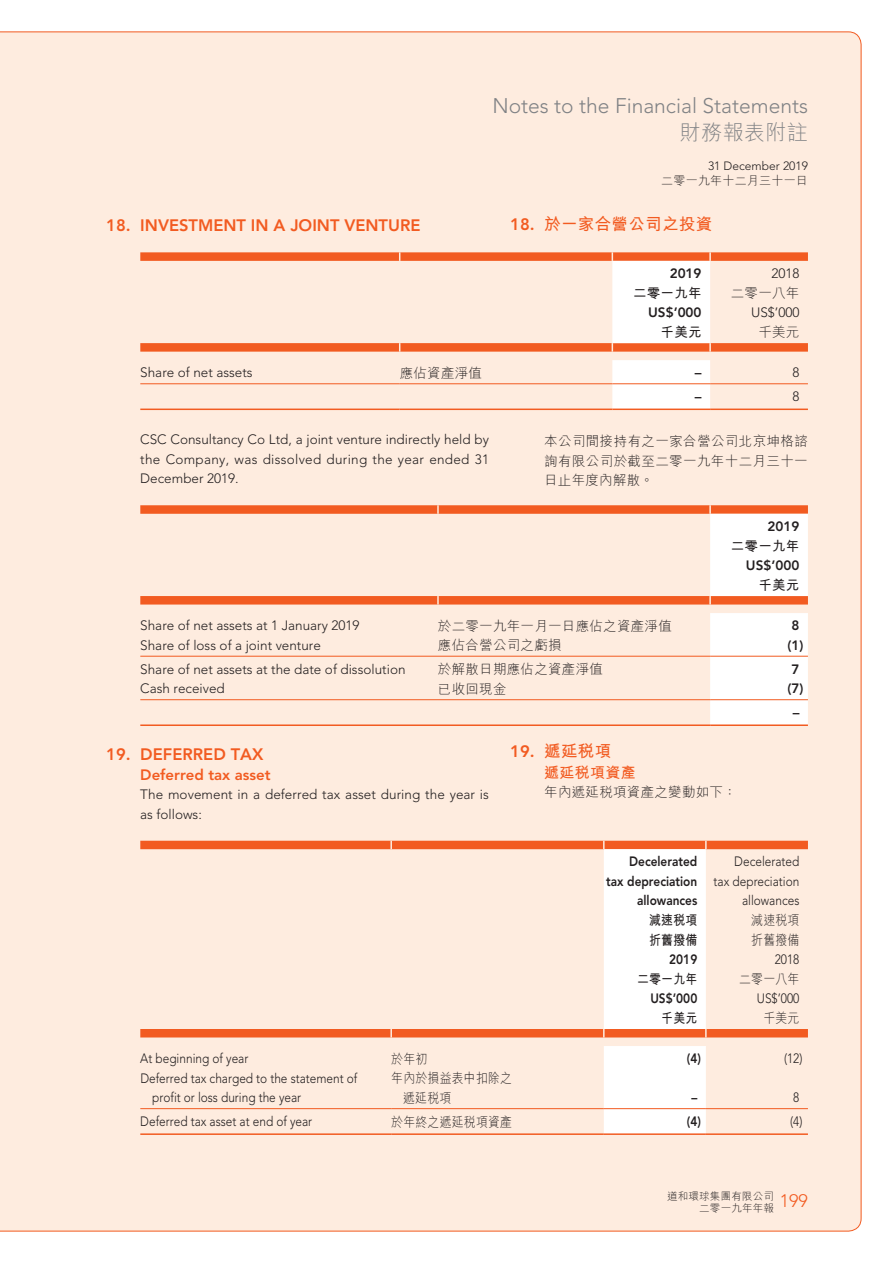
<style>
.page{position:relative;width:893px;height:1263px;background:#fff}
.page>*{position:absolute;margin:0;border:0;box-sizing:border-box;transform-origin:0 0}
.t1{font:300 21px "Avenir LT Std";color:#808285}
.t2{font:300 21px "M Hei HK";letter-spacing:.02em;color:#808285}
.t3{font:800 16.5px "Avenir LT Std";color:#f25b21}
.t4{font:700 16.5px "M Hei HK";letter-spacing:.02em;color:#f25b21}
.t5{font:800 15px "Avenir LT Std";color:#f25b21}
.t6{font:700 15px "M Hei HK";letter-spacing:.02em;color:#f25b21}
.t7{font:300 13.5px/19.5px "Avenir LT Std";color:#231f20;text-align:justify}
.t8{font:300 13.5px/19.5px "Avenir LT Std";color:#231f20;text-align:right;scale:.88 1}
.t9{font:300 13.5px/19.5px "M Hei HK";letter-spacing:.02em;color:#231f20;text-align:justify}
.t10{font:800 13.5px/19.5px "Avenir LT Std";color:#231f20;text-align:right;scale:.88 1}
.t11{font:300 13.5px/19.5px "M Hei HK";letter-spacing:.02em;color:#231f20;scale:.88 1}
.t12{font:800 13.5px/24px "Avenir LT Std";color:#231f20;text-align:center}
.t13{font:700 13.5px "M Hei HK";letter-spacing:.02em;color:#231f20}
.t14{font:700 13.5px/19.5px "M Hei HK";letter-spacing:.02em;color:#231f20;scale:.88 1}
.t15{font:300 12px "Avenir LT Std";color:#231f20}
.t16{font:300 12px "M Hei HK";letter-spacing:.02em;color:#231f20}
.t17{font:300 10.5px/12px "M Hei HK";letter-spacing:.02em;color:#231f20}
.s1{font-family:"Avenir LT Std";font-weight:800}
</style>
<div class="page">
<div style="left:0;top:32px;width:861px;height:1199px;background:#feecdf"></div>
<svg style="left:140px;top:252px;width:668px;height:100px;background:#fbd3be"></svg>
<svg style="left:612px;top:252px;width:99px;height:156px"></svg>
<hr style="left:140px;top:383px;width:260px;height:1px;background:#f25b21">
<hr style="left:400px;top:383px;width:212px;height:1px;background:#f25b21">
<hr style="left:612px;top:383px;width:98px;height:1px;background:#f25b21">
<hr style="left:710px;top:383px;width:98px;height:1px;background:#f25b21">
<hr style="left:140px;top:408px;width:260px;height:2px;background:#f25b21">
<hr style="left:400px;top:408px;width:212px;height:2px;background:#f25b21">
<hr style="left:612px;top:408px;width:98px;height:2px;background:#f25b21">
<hr style="left:710px;top:408px;width:98px;height:2px;background:#f25b21">
<svg style="left:140px;top:505px;width:569px;height:99px;background:#fbd3bf"></svg>
<svg style="left:437px;top:505px;width:2px;height:9px"></svg>
<svg style="left:437px;top:596px;width:2px;height:8px"></svg>
<svg style="left:709px;top:505px;width:99px;height:219px"></svg>
<hr style="left:140px;top:656px;width:298px;height:1px;background:#f25b21">
<hr style="left:438px;top:656px;width:272px;height:1px;background:#f25b21">
<hr style="left:710px;top:656px;width:98px;height:1px;background:#f25b21">
<hr style="left:140px;top:699px;width:298px;height:1px;background:#f25b21">
<hr style="left:438px;top:699px;width:272px;height:1px;background:#f25b21">
<hr style="left:710px;top:699px;width:98px;height:1px;background:#f25b21">
<hr style="left:140px;top:724px;width:298px;height:2px;background:#f25b21">
<hr style="left:438px;top:724px;width:272px;height:2px;background:#f25b21">
<hr style="left:710px;top:724px;width:98px;height:2px;background:#f25b21">
<svg style="left:140px;top:841px;width:668px;height:196px;background:#fde0cf"></svg>
<svg style="left:390px;top:841px;width:2px;height:8px"></svg>
<svg style="left:390px;top:1029px;width:2px;height:8px"></svg>
<svg style="left:603px;top:841px;width:104px;height:292px"></svg>
<hr style="left:140px;top:1108px;width:251px;height:1px;background:#f25b21">
<hr style="left:391px;top:1108px;width:213px;height:1px;background:#f25b21">
<hr style="left:604px;top:1108px;width:102px;height:1px;background:#f25b21">
<hr style="left:706px;top:1108px;width:102px;height:1px;background:#f25b21">
<hr style="left:140px;top:1133px;width:251px;height:2px;background:#f25b21">
<hr style="left:391px;top:1133px;width:213px;height:2px;background:#f25b21">
<hr style="left:604px;top:1133px;width:102px;height:2px;background:#f25b21">
<hr style="left:706px;top:1133px;width:102px;height:2px;background:#f25b21">
<h1 class="t1" style="left:492px;top:93px;width:317px">Notes to the Financial Statements</h1>
<h1 class="t2" style="left:680px;top:121px;width:130px">財務報表附註</h1>
<p class="t3" style="left:106px;top:215px;width:119px">18. INVESTMENT</p>
<p class="t3" style="left:251px;top:215px;width:116px">IN A JOINT VENT</p>
<p class="t3" style="left:388px;top:215px;width:32px">URE</p>
<p class="t15" style="left:708px;top:159px;width:101px">31 December 2019</p>
<p class="t16" style="left:661px;top:175px;width:148px">二零一九年十二月三十一日</p>
<p class="t4" style="left:510px;top:212px;width:203px"><span class="s1">18.</span> 於一家合營公司之投資</p>
<p class="t12" style="left:670px;top:261px;width:33px">2019</p>
<p class="t7" style="left:771px;top:264px;width:30px">2018</p>
<p class="t13" style="left:633px;top:283px;width:70px">二零一九年</p>
<p class="t9" style="left:731px;top:283px;width:70px">二零一八年</p>
<p class="t12" style="left:648px;top:300px;width:55px">US$’000</p>
<p class="t7" style="left:751px;top:303px;width:50px">US$’000</p>
<p class="t13" style="left:661px;top:322px;width:43px">千美元</p>
<p class="t9" style="left:758px;top:322px;width:43px">千美元</p>
<p class="t7" style="left:140px;top:363px;width:114px">Share of net assets</p>
<p class="t9" style="left:400px;top:363px;width:84px">應佔資產淨值</p>
<p class="t12" style="left:695px;top:361px;width:8px">–</p>
<p class="t7" style="left:792px;top:363px;width:9px">8</p>
<p class="t12" style="left:695px;top:385px;width:8px">–</p>
<p class="t7" style="left:792px;top:387px;width:9px">8</p>
<p class="t7" style="left:140px;top:430px;width:350px">CSC Consultancy Co Ltd, a joint venture indirectly held by the Company, was dissolved during the year ended 31<br>December 2019.</p>
<p class="t12" style="left:767px;top:514px;width:33px">2019</p>
<p class="t13" style="left:731px;top:536px;width:70px">二零一九年</p>
<p class="t12" style="left:746px;top:553px;width:55px">US$’000</p>
<p class="t13" style="left:758px;top:575px;width:43px">千美元</p>
<p class="t7" style="left:140px;top:616px;width:221px">Share of net assets at 1 January 2019</p>
<p class="t9" style="left:438px;top:616px;width:235px">於二零一九年一月一日應佔之資產淨值</p>
<p class="t12" style="left:791px;top:613px;width:9px">8</p>
<p class="t7" style="left:140px;top:635px;width:182px">Share of loss of a joint venture</p>
<p class="t9" style="left:438px;top:635px;width:125px">應佔合營公司之虧損</p>
<p class="t12" style="left:787px;top:633px;width:17px">(1)</p>
<p class="t7" style="left:140px;top:659px;width:267px">Share of net assets at the date of dissolution</p>
<p class="t9" style="left:438px;top:659px;width:166px">於解散日期應佔之資產淨值</p>
<p class="t12" style="left:791px;top:657px;width:9px">7</p>
<p class="t7" style="left:140px;top:679px;width:86px">Cash received</p>
<p class="t9" style="left:438px;top:679px;width:70px">已收回現金</p>
<p class="t12" style="left:787px;top:677px;width:17px">(7) –</p>
<p class="t3" style="left:106px;top:745px;width:159px">19. DEFERRED TAX</p>
<p class="t5" style="left:140px;top:766px;width:132px">Deferred tax asset</p>
<p class="t7" style="left:140px;top:785px;width:350px">The movement in a deferred tax asset during the year is as follows:</p>
<p class="t10" style="left:606px;top:852px;width:105px">Decelerated<br>tax depreciation allowances</p>
<p class="t8" style="left:714px;top:852px;width:99px">Decelerated<br>tax depreciation allowances</p>
<p class="t14" style="left:649px;top:909px;width:56px">減速稅項折舊撥備</p>
<p class="t11" style="left:751px;top:910px;width:56px">減速稅項折舊撥備</p>
<p class="t10" style="left:669px;top:949px;width:33px">2019</p>
<p class="t8" style="left:775px;top:949px;width:30px">2018</p>
<p class="t14" style="left:637px;top:968px;width:70px">二零一九年</p>
<p class="t11" style="left:739px;top:969px;width:70px">二零一八年</p>
<p class="t10" style="left:650px;top:988px;width:55px">US$’000</p>
<p class="t8" style="left:757px;top:988px;width:50px">US$’000</p>
<p class="t14" style="left:661px;top:1007px;width:43px">千美元</p>
<p class="t11" style="left:763px;top:1008px;width:43px">千美元</p>
<p class="t8" style="left:140px;top:1049px;width:124px">At beginning of year</p>
<p class="t11" style="left:391px;top:1049px;width:43px">於年初</p>
<p class="t10" style="left:687px;top:1049px;width:17px">(4)</p>
<p class="t8" style="left:784px;top:1049px;width:23px">(12)</p>
<p class="t8" style="left:152px;top:1068px;width:235px;text-align:left;text-indent:-12px">Deferred tax charged to the statement of profit or loss during the year</p>
<p class="t11" style="left:403px;top:1068px;width:125px;text-indent:-12px">年內於損益表中扣除之遞延稅項</p>
<p class="t9" style="left:544px;top:431px;width:265px">本公司間接持有之一家合營公司北京坤格諮詢有限公司於截至二零一九年十二月三十一日止年度內解散。</p>
<p class="t4" style="left:510px;top:739px;width:103px"><span class="s1">19.</span> 遞延稅項</p>
<p class="t6" style="left:544px;top:761px;width:93px">遞延稅項資產</p>
<p class="t9" style="left:544px;top:782px;width:194px">年內遞延稅項資產之變動如下：</p>
<p class="t10" style="left:691px;top:1088px;width:8px">–</p>
<p class="t8" style="left:793px;top:1088px;width:9px">8</p>
<p class="t8" style="left:140px;top:1112px;width:197px">Deferred tax asset at end of year</p>
<p class="t11" style="left:391px;top:1112px;width:139px">於年終之遞延稅項資產</p>
<p class="t10" style="left:687px;top:1112px;width:17px">(4)</p>
<p class="t8" style="left:790px;top:1112px;width:16px">(4)</p>
<p class="t17" style="left:699px;top:1190px;width:110px;text-indent:-32px">道和環球集團有限公司<br>二零一九年年報 <sup>199</sup></p>
</div>
